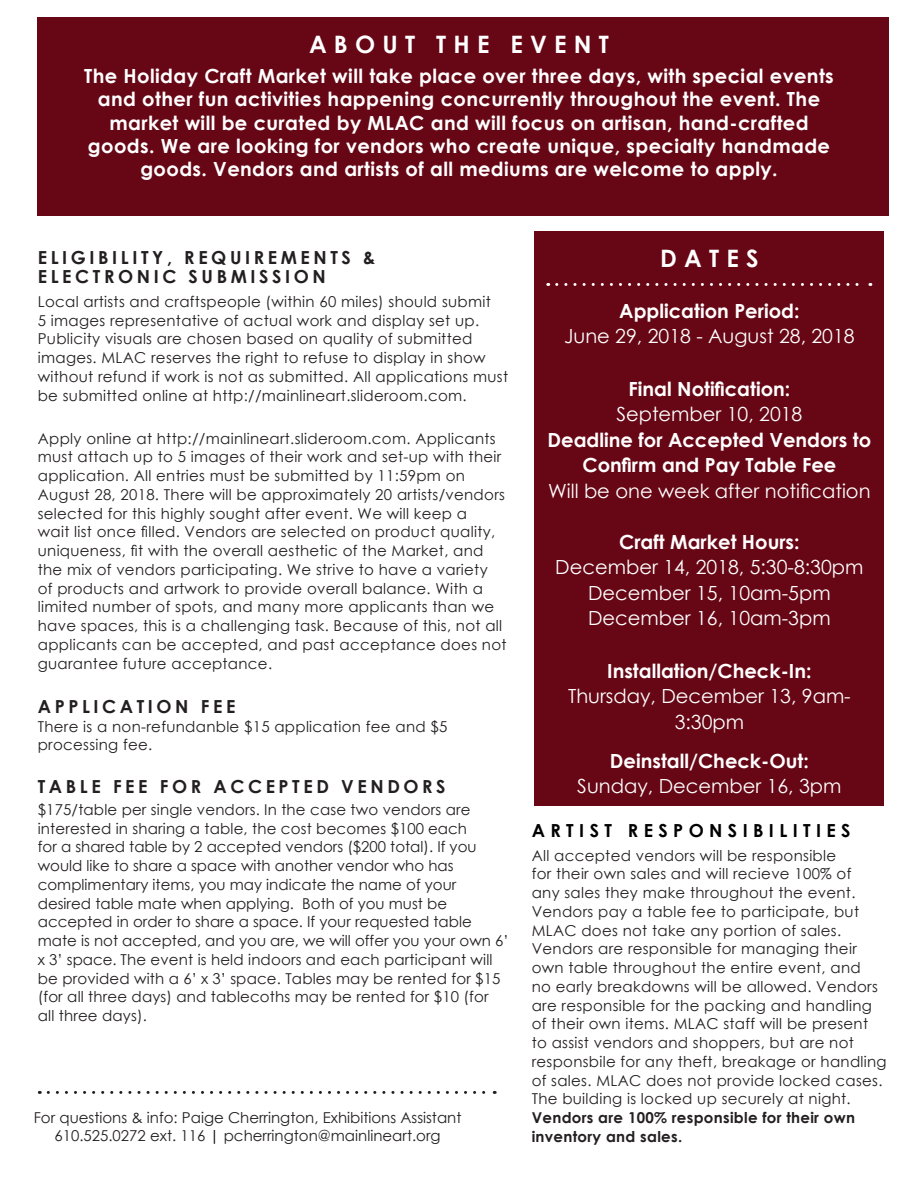
<style>
.page{position:relative;width:918px;height:1188px;background:#fff}
.page>*{position:absolute;margin:0;border:0;box-sizing:border-box;transform-origin:0 0}
.t1{font:700 24px "Century Gothic";letter-spacing:.3em;color:#fff}
.t2{font:700 19.5px/23.4px "Century Gothic";letter-spacing:.02em;color:#fff;text-align:center}
.t3{font:19.5px/25.5px "Century Gothic";color:#fff;text-align:center}
.t4{font:700 19.5px/25.5px "Century Gothic";color:#fff;text-align:center}
.t5{font:700 18px/18.8px "Century Gothic";letter-spacing:.2em;color:#231f20}
.t6{font:700 18px "Century Gothic";letter-spacing:.3em;color:#000}
.t7{font:15px/18.8px "Century Gothic";letter-spacing:.02em;color:#231f20}
.t8{font:15px/18.8px "Century Gothic";color:#231f20}
.s1{color:#000}
.s2{font-weight:700}
.s3{font-weight:400}
</style>
<div class="page">
<div style="left:38px;top:17px;width:851px;height:199px;background:#670715"></div>
<div style="left:535px;top:231px;width:349px;height:575px;background:#670715"></div>
<svg style="left:557px;top:283px;width:314px;height:3px"></svg>
<svg style="left:48px;top:1091px;width:447px;height:3px"></svg>
<p class="t1" style="left:309px;top:26px;width:301px">ABOUT THE EVENT</p>
<p class="t2" style="left:84px;top:63px;width:751px">The Holiday Craft Market will take place over three days, with special events and other fun activities happening concurrently throughout the event. The market will be curated by MLAC and will focus on artisan, hand-crafted goods. We are looking for vendors who create unique, specialty handmade goods. Vendors and artists of all mediums are welcome to apply.</p>
<p class="t5" style="left:38px;top:247px;width:339px">ELIGIBILITY, REQUIREMENTS &amp;<br>ELECTRONIC SUBMISSION</p>
<p class="t7" style="left:38px;top:292px;width:472px">Local artists and craftspeople (within 60 miles) should submit<br>5 images representative of actual work and display set up.<br>Publicity visuals are chosen based on quality of submitted images. MLAC reserves the right to refuse to display in show without refund if work is not as submitted. All applications must be submitted online at http://mainlineart.slideroom.com.</p>
<p class="t7" style="left:38px;top:429px;width:470px">Apply online at http://mainlineart.slideroom.com. Applicants must attach up to 5 images of their work and set-up with their application. All entries must be submitted by 11:59pm on August 28, 2018. There will be approximately 20 artists/vendors selected for this highly sought after event. We will keep a<br>wait list once filled. Vendors are selected on product quality, uniqueness, fit with the overall aesthetic of the Market, and the mix of vendors participating. We strive to have a variety<br>of products and artwork to provide overall balance. With a limited number of spots, and many more applicants than we have spaces, this is a challenging task. Because of this, not all applicants can be accepted, and past acceptance does not guarantee future acceptance.</p>
<p class="t5" style="left:38px;top:696px;width:199px">APPLICATION FEE</p>
<p class="t7" style="left:38px;top:717px;width:411px">There is a non-refundanble $15 application fee and $5 processing fee.</p>
<p class="t5" style="left:38px;top:777px;width:409px">TABLE FEE FOR ACCEPTED VENDORS</p>
<p class="t8" style="left:38px;top:800px;width:472px">$175/table per single vendors. In the case two vendors are interested in sharing a table, the cost becomes $100 each<br>for a shared table by 2 accepted vendors ($200 total). If you would like to share a space with another vendor who has complimentary items, you may indicate the name of your desired table mate when applying. Both of you must be accepted in order to share a space. If your requested table mate is not accepted, and you are, we will offer you your own 6’ x 3’ space. The event is held indoors and each participant will be provided with a 6’ x 3’ space. Tables may be rented for $15 (for all three days) and tablecoths may be rented for $10 (for all three days).</p>
<p class="t8" style="left:34px;top:1108px;width:429px;line-height:18px;text-align:center">For questions &amp; info: Paige Cherrington, Exhibitions Assistant<br>610.525.0272 ext. 116 <span class="s1">|</span> pcherrington@mainlineart.org</p>
<p class="t1" style="left:660px;top:240px;width:100px">DATES</p>
<p class="t3" style="left:564px;top:297px;width:292px"><span class="s2">Application Period:<br></span>June 29, 2018 - August 28, 2018</p>
<p class="t4" style="left:548px;top:375px;width:325px">Final Notification:<br><span class="s3">September 10, 2018<br></span>Deadline for Accepted Vendors to<br>Confirm and Pay Table Fee<br><span class="s3">Will be one week after notification</span></p>
<p class="t3" style="left:555px;top:528px;width:310px"><span class="s2">Craft Market Hours:<br></span>December 14, 2018, 5:30-8:30pm<br>December 15, 10am-5pm<br>December 16, 10am-3pm</p>
<p class="t3" style="left:568px;top:657px;width:284px"><span class="s2">Installation/Check-In:<br></span>Thursday, December 13, 9am-<br>3:30pm</p>
<p class="t3" style="left:577px;top:747px;width:266px"><span class="s2">Deinstall/Check-Out:<br></span>Sunday, December 16, 3pm</p>
<p class="t6" style="left:532px;top:816px;width:320px">ARTIST RESPONSIBILITIES</p>
<p class="t7" style="left:532px;top:846px;width:357px">All accepted vendors will be responsible<br>for their own sales and will recieve 100% of<br>any sales they make throughout the event.<br>Vendors pay a table fee to participate, but MLAC does not take any portion of sales.<br>Vendors are responsible for managing their own table throughout the entire event, and<br>no early breakdowns will be allowed. Vendors are responsible for the packing and handling of their own items. MLAC staff will be present to assist vendors and shoppers, but are not responsbile for any theft, breakage or handling of sales. MLAC does not provide locked cases.<br>The building is locked up securely at night.<br><span class="s2">Vendors are 100% responsible for their own inventory and sales.</span></p>
</div>
